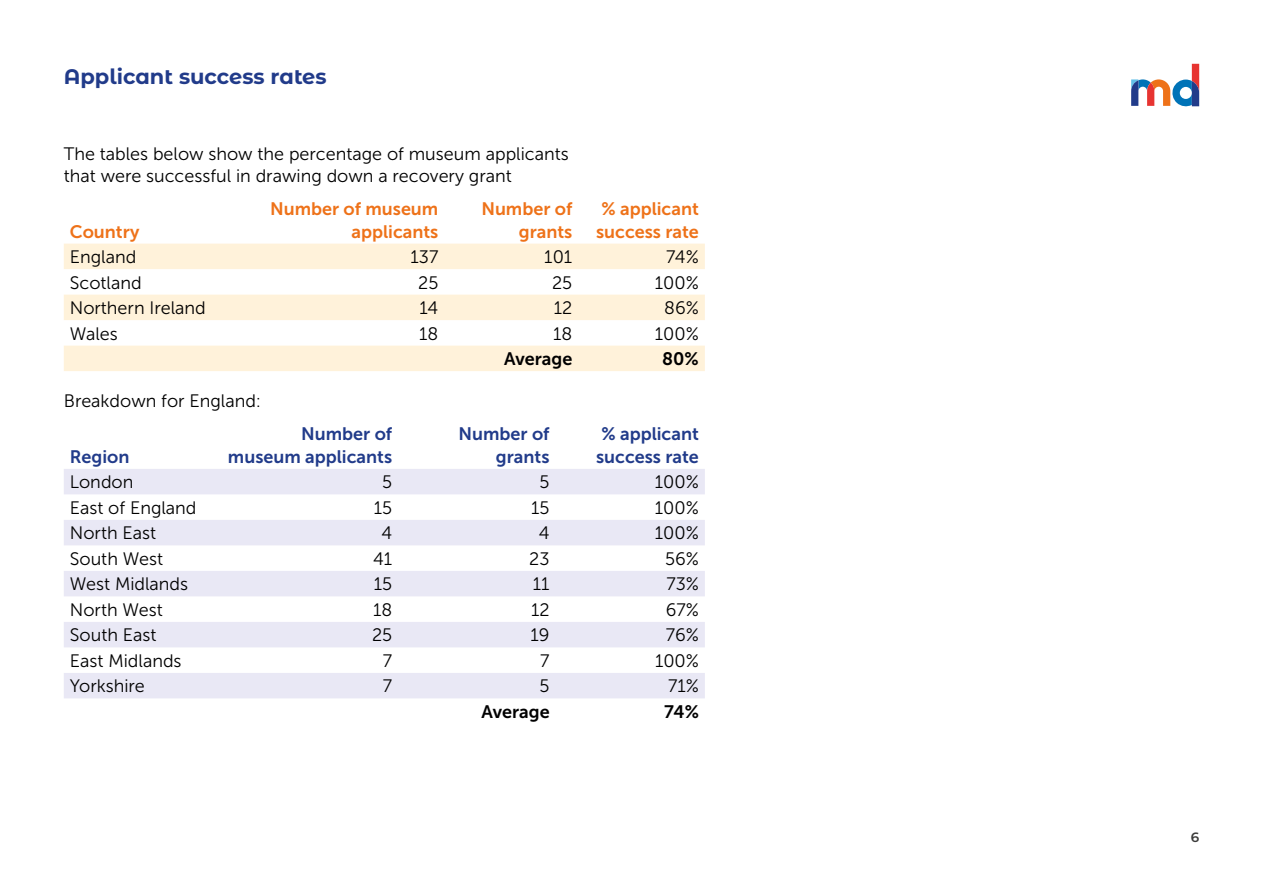
<style>
.page{position:relative;width:1263px;height:893px;background:#fff}
.page>*{position:absolute;margin:0;border:0;box-sizing:border-box;transform-origin:0 0}
.t1{font:700 21px "Montserrat Alternates";color:#213b8a}
.t2{font:18px/22.5px "Museo Sans 300";color:#000}
.t3{font:18px/22.5px "Museo Sans 700";color:#ee7219;text-align:right}
.t4{font:18px/22.5px "Museo Sans 700";color:#213b8a;text-align:right}
.t5{font:18px "Museo Sans 700";color:#000}
.t6{font:600 13.5px "Montserrat Alternates";color:#3c3c3b}
</style>
<div class="page">
<svg style="left:1131px;top:64px;width:69px;height:42px"></svg>
<svg style="left:64px;top:244px;width:641px;height:127px;fill:#fff2da"></svg>
<svg style="left:64px;top:469px;width:641px;height:229px;fill:#e9e8f5"></svg>
<p class="t1" style="left:64px;top:62px;width:264px">Applicant success rates</p>
<p class="t2" style="left:64px;top:142px;width:506px">The tables below show the percentage of museum applicants that were successful in drawing down a recovery grant</p>
<p class="t3" style="left:70px;top:220px;width:71px">Country</p>
<p class="t3" style="left:270px;top:198px;width:170px">Number of museum applicants</p>
<p class="t3" style="left:481px;top:198px;width:92px">Number of grants</p>
<p class="t3" style="left:596px;top:198px;width:104px;text-align:left">% applicant success rate</p>
<p class="t2" style="left:70px;top:246px;width:68px">England</p>
<p class="t2" style="left:410px;top:246px;width:29px">137</p>
<p class="t2" style="left:544px;top:246px;width:30px">101</p>
<p class="t2" style="left:666px;top:246px;width:34px">74%</p>
<p class="t2" style="left:70px;top:271px;width:73px">Scotland</p>
<p class="t2" style="left:418px;top:271px;width:22px">25</p>
<p class="t2" style="left:552px;top:271px;width:22px">25</p>
<p class="t2" style="left:655px;top:271px;width:46px">100%</p>
<p class="t2" style="left:70px;top:297px;width:137px">Northern Ireland</p>
<p class="t2" style="left:420px;top:297px;width:20px">14</p>
<p class="t2" style="left:554px;top:297px;width:20px">12</p>
<p class="t2" style="left:664px;top:297px;width:36px">86%</p>
<p class="t2" style="left:70px;top:322px;width:50px">Wales</p>
<p class="t2" style="left:419px;top:322px;width:21px">18</p>
<p class="t2" style="left:553px;top:322px;width:21px">18</p>
<p class="t2" style="left:655px;top:322px;width:46px">100%</p>
<p class="t5" style="left:504px;top:349px;width:70px">Average</p>
<p class="t5" style="left:662px;top:349px;width:38px">80%</p>
<p class="t2" style="left:64px;top:390px;width:199px">Breakdown for England:</p>
<p class="t4" style="left:70px;top:445px;width:61px">Region</p>
<p class="t4" style="left:228px;top:423px;width:166px">Number of museum applicants</p>
<p class="t4" style="left:458px;top:423px;width:92px">Number of grants</p>
<p class="t4" style="left:596px;top:423px;width:104px;text-align:left">% applicant success rate</p>
<p class="t2" style="left:70px;top:471px;width:65px">London</p>
<p class="t2" style="left:382px;top:471px;width:12px">5</p>
<p class="t2" style="left:539px;top:471px;width:12px">5</p>
<p class="t2" style="left:655px;top:471px;width:46px">100%</p>
<p class="t2" style="left:70px;top:497px;width:128px">East of England</p>
<p class="t2" style="left:374px;top:497px;width:20px">15</p>
<p class="t2" style="left:531px;top:497px;width:20px">15</p>
<p class="t2" style="left:655px;top:497px;width:46px">100%</p>
<p class="t2" style="left:70px;top:522px;width:88px">North East</p>
<p class="t2" style="left:381px;top:522px;width:12px">4</p>
<p class="t2" style="left:539px;top:522px;width:12px">4</p>
<p class="t2" style="left:655px;top:522px;width:46px">100%</p>
<p class="t2" style="left:70px;top:548px;width:95px">South West</p>
<p class="t2" style="left:373px;top:548px;width:21px">41</p>
<p class="t2" style="left:529px;top:548px;width:22px">23</p>
<p class="t2" style="left:665px;top:548px;width:35px">56%</p>
<p class="t2" style="left:70px;top:573px;width:120px">West Midlands</p>
<p class="t2" style="left:374px;top:573px;width:20px">15</p>
<p class="t2" style="left:533px;top:573px;width:18px">11</p>
<p class="t2" style="left:666px;top:573px;width:34px">73%</p>
<p class="t2" style="left:70px;top:599px;width:95px">North West</p>
<p class="t2" style="left:373px;top:599px;width:21px">18</p>
<p class="t2" style="left:531px;top:599px;width:20px">12</p>
<p class="t2" style="left:666px;top:599px;width:35px">67%</p>
<p class="t2" style="left:70px;top:624px;width:88px">South East</p>
<p class="t2" style="left:372px;top:624px;width:22px">25</p>
<p class="t2" style="left:530px;top:624px;width:21px">19</p>
<p class="t2" style="left:666px;top:624px;width:35px">76%</p>
<p class="t2" style="left:70px;top:650px;width:113px">East Midlands</p>
<p class="t2" style="left:383px;top:650px;width:11px">7</p>
<p class="t2" style="left:540px;top:650px;width:11px">7</p>
<p class="t2" style="left:655px;top:650px;width:46px">100%</p>
<p class="t2" style="left:70px;top:675px;width:76px">Yorkshire</p>
<p class="t2" style="left:383px;top:675px;width:11px">7</p>
<p class="t2" style="left:540px;top:675px;width:12px">5</p>
<p class="t2" style="left:668px;top:675px;width:32px">71%</p>
<p class="t5" style="left:481px;top:702px;width:70px">Average</p>
<p class="t5" style="left:664px;top:702px;width:36px">74%</p>
<p class="t6" style="left:1191px;top:828px;width:10px">6</p>
</div>
